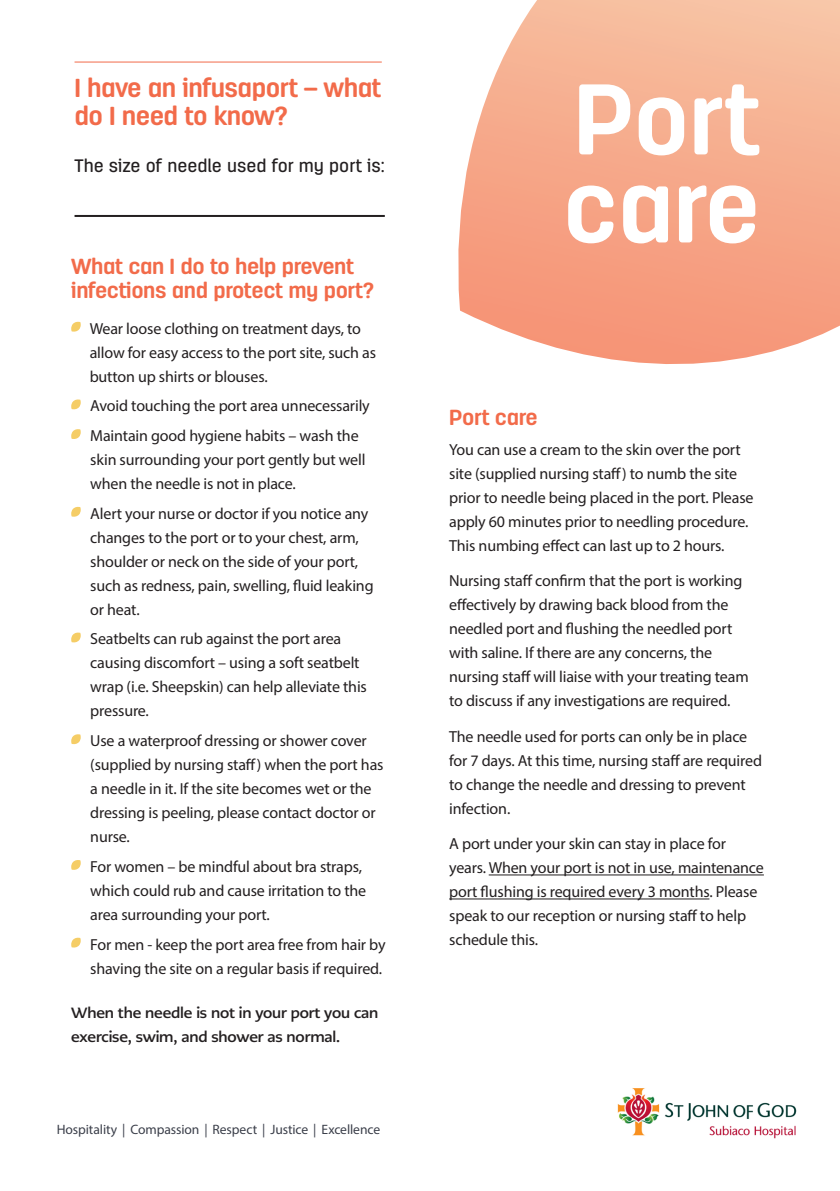
<style>
.page{position:relative;width:840px;height:1191px;background:#fff}
.page>*{position:absolute;margin:0;border:0;box-sizing:border-box;transform-origin:0 0}
.H1_-_orange{font:700 100px/88px "Antartida Rounded";letter-spacing:-.01em;color:#fff}
.H1_-_orange-2{font:700 26px/28px "Antartida Rounded";letter-spacing:-.025em;color:#f26b4a}
.H2_-_peach{font:700 21.8px/24px "Antartida Rounded";letter-spacing:-.02em;color:#f26b4a}
.H2_-_peach-2{font:500 18px "Antartida Rounded";color:#231f20}
.Bullets_-_Tier_1{font:16px/24px "Myriad Pro";letter-spacing:-.01em;color:#231f20}
.BODYCOPY_-_blk{font:16px/24px "Myriad Pro";letter-spacing:-.01em;color:#231f20}
.BODYCOPY_-_blk-2{font:700 14.8px/24px "PMN Caecilia Sans Head";letter-spacing:-.01em;color:#231f20;scale:1.05 1}
.t1{font:13.6px "Myriad Pro";letter-spacing:-.005em;color:#3b3f4a}
</style>
<div class="page">
<svg style="left:458px;top:0;width:381px;height:364px;background:#f7b095"></svg>
<hr style="left:74px;top:62px;width:307px;height:1px;background:#f26b4a">
<hr style="left:74px;top:215px;width:310px;height:2px;background:#231f20">
<img style="left:617px;top:1088px;width:180px;height:51px">
<svg style="left:71px;top:321px;width:10px;height:11px"></svg>
<svg style="left:71px;top:399px;width:10px;height:11px"></svg>
<svg style="left:71px;top:429px;width:10px;height:10px"></svg>
<svg style="left:71px;top:506px;width:10px;height:11px"></svg>
<svg style="left:71px;top:632px;width:10px;height:11px"></svg>
<svg style="left:71px;top:734px;width:10px;height:10px"></svg>
<svg style="left:71px;top:860px;width:10px;height:10px"></svg>
<svg style="left:71px;top:937px;width:10px;height:11px"></svg>
<hr style="left:488px;top:874px;width:275px;height:1px;background:#231f20">
<hr style="left:449px;top:898px;width:260px;height:1px;background:#231f20">
<p class="H1_-_orange-2" style="left:74px;top:74px;width:308px">I have an infusaport – what do I need to know?</p>
<p class="H2_-_peach-2" style="left:74px;top:156px;width:311px">The size of needle used for my port is:</p>
<p class="H2_-_peach" style="left:71px;top:255px;width:304px">What can I do to help prevent infections and protect my port?</p>
<p class="Bullets_-_Tier_1" style="left:90px;top:316px;width:288px">Wear loose clothing on treatment days, to allow for easy access to the port site, such as button up shirts or blouses.</p>
<p class="Bullets_-_Tier_1" style="left:90px;top:394px;width:281px">Avoid touching the port area unnecessarily</p>
<p class="Bullets_-_Tier_1" style="left:90px;top:423px;width:276px">Maintain good hygiene habits – wash the skin surrounding your port gently but well when the needle is not in place.</p>
<p class="Bullets_-_Tier_1" style="left:90px;top:501px;width:285px">Alert your nurse or doctor if you notice any changes to the port or to your chest, arm, shoulder or neck on the side of your port, such as redness, pain, swelling, fluid leaking or heat.</p>
<p class="Bullets_-_Tier_1" style="left:90px;top:627px;width:278px">Seatbelts can rub against the port area causing discomfort – using a soft seatbelt wrap (i.e. Sheepskin) can help alleviate this pressure.</p>
<p class="Bullets_-_Tier_1" style="left:90px;top:728px;width:295px">Use a waterproof dressing or shower cover (supplied by nursing staff) when the port has a needle in it. If the site becomes wet or the dressing is peeling, please contact doctor or nurse.</p>
<p class="Bullets_-_Tier_1" style="left:90px;top:854px;width:277px">For women – be mindful about bra straps, which could rub and cause irritation to the area surrounding your port.</p>
<p class="Bullets_-_Tier_1" style="left:90px;top:932px;width:297px">For men - keep the port area free from hair by shaving the site on a regular basis if required.</p>
<p class="BODYCOPY_-_blk-2" style="left:71px;top:1000px;width:294px">When the needle is not in your port you can exercise, swim, and shower as normal.</p>
<p class="t1" style="left:57px;top:1121px;width:325px">Hospitality | Compassion | Respect | Justice | Excellence</p>
<p class="H1_-_orange" style="left:562px;top:77px;width:199px">Port care</p>
<p class="H2_-_peach" style="left:449px;top:406px;width:90px">Port care</p>
<p class="BODYCOPY_-_blk" style="left:449px;top:437px;width:306px">You can use a cream to the skin over the port site (supplied nursing staff) to numb the site prior to needle being placed in the port. Please apply 60 minutes prior to needling procedure.<br>This numbing effect can last up to 2 hours.</p>
<p class="BODYCOPY_-_blk" style="left:449px;top:568px;width:301px">Nursing staff confirm that the port is working effectively by drawing back blood from the needled port and flushing the needled port with saline. If there are any concerns, the nursing staff will liaise with your treating team to discuss if any investigations are required.</p>
<p class="BODYCOPY_-_blk" style="left:449px;top:724px;width:314px">The needle used for ports can only be in place for 7 days. At this time, nursing staff are required to change the needle and dressing to prevent infection.</p>
<p class="BODYCOPY_-_blk" style="left:449px;top:831px;width:316px">A port under your skin can stay in place for years. When your port is not in use, maintenance port flushing is required every 3 months. Please speak to our reception or nursing staff to help schedule this.</p>
</div>
